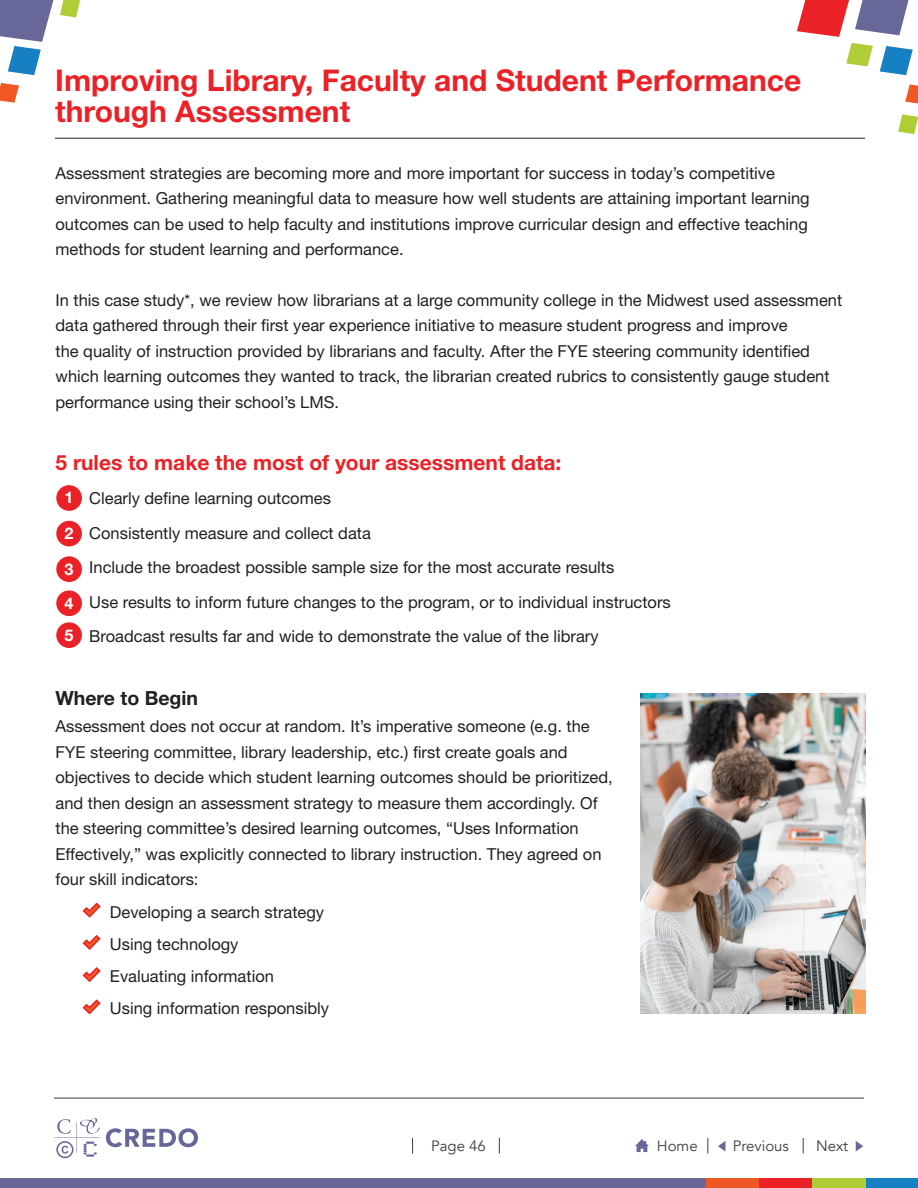
<style>
.page{position:relative;width:918px;height:1188px;background:#fff}
.page>*{position:absolute;margin:0;border:0;box-sizing:border-box;transform-origin:0 0}
.t1{font:700 30px/31.5px "Helvetica Neue LT Std";color:#ea2126}
.t2{font:700 21px "Helvetica Neue LT Std";color:#ea2126}
.t3{font:700 19.5px "Helvetica Neue LT Std";color:#231f20}
.t4{font:16.5px/25.5px "Helvetica Neue LT Std";color:#231f20}
.t5{font:700 16.05px/32px "Helvetica Neue LT Std";color:#fff}
.t6{font:15px "Avenir";color:#3e3e3f}
</style>
<div class="page">
<svg style="left:82px;top:902px;width:19px;height:16px"></svg>
<svg style="left:82px;top:935px;width:19px;height:15px"></svg>
<svg style="left:82px;top:967px;width:19px;height:16px"></svg>
<svg style="left:82px;top:999px;width:19px;height:16px"></svg>
<hr style="left:55px;top:138px;width:810px;height:1px;background:#231f20">
<svg style="left:880px;top:46px;width:33px;height:29px"></svg>
<svg style="left:855px;top:0;width:54px;height:35px"></svg>
<svg style="left:846px;top:43px;width:27px;height:23px"></svg>
<svg style="left:797px;top:0;width:52px;height:37px"></svg>
<svg style="left:905px;top:84px;width:13px;height:19px"></svg>
<svg style="left:898px;top:114px;width:20px;height:20px"></svg>
<svg style="left:0;top:0;width:53px;height:75px"></svg>
<svg style="left:60px;top:0;width:20px;height:17px"></svg>
<svg style="left:0;top:83px;width:19px;height:20px"></svg>
<hr style="left:54px;top:1098px;width:810px;height:1px;background:#3e3e3f">
<div style="left:866px;top:1178px;width:52px;height:10px;background:#1680c3"></div>
<div style="left:759px;top:1178px;width:53px;height:10px;background:#ea2126"></div>
<div style="left:812px;top:1178px;width:54px;height:10px;background:#aecd36"></div>
<div style="left:705px;top:1178px;width:54px;height:10px;background:#ef5824"></div>
<div style="left:0;top:1178px;width:705px;height:10px;background:#67679a"></div>
<svg style="left:106px;top:1128px;width:92px;height:19px"></svg>
<svg style="left:54px;top:1118px;width:46px;height:40px"></svg>
<svg style="left:412px;top:1138px;width:1px;height:16px"></svg>
<svg style="left:499px;top:1138px;width:1px;height:16px"></svg>
<svg style="left:707px;top:1138px;width:1px;height:16px"></svg>
<svg style="left:803px;top:1138px;width:1px;height:16px"></svg>
<svg style="left:718px;top:1141px;width:7px;height:10px"></svg>
<svg style="left:856px;top:1141px;width:7px;height:11px"></svg>
<svg style="left:635px;top:1139px;width:14px;height:13px"></svg>
<div style="left:56px;top:485px;width:26px;height:26px;background:#ea2126;border-radius:50%"></div>
<div style="left:56px;top:556px;width:26px;height:26px;background:#ea2126;border-radius:50%"></div>
<div style="left:56px;top:521px;width:26px;height:25px;background:#ea2126;border-radius:50%"></div>
<div style="left:56px;top:590px;width:26px;height:26px;background:#ea2126;border-radius:50%"></div>
<div style="left:56px;top:622px;width:26px;height:26px;background:#ea2126;border-radius:50%"></div>
<img style="left:641px;top:693px;width:224px;height:320px">
<h1 class="t1" style="left:55px;top:64px;width:748px">Improving Library, Faculty and Student Performance through Assessment</h1>
<p class="t4" style="left:56px;top:160px;width:756px">Assessment strategies are becoming more and more important for success in today’s competitive environment. Gathering meaningful data to measure how well students are attaining important learning outcomes can be used to help faculty and institutions improve curricular design and effective teaching methods for student learning and performance.</p>
<p class="t4" style="left:56px;top:287px;width:788px">In this case study*, we review how librarians at a large community college in the Midwest used assessment data gathered through their first year experience initiative to measure student progress and improve<br>the quality of instruction provided by librarians and faculty. After the FYE steering community identified which learning outcomes they wanted to track, the librarian created rubrics to consistently gauge student performance using their school’s LMS.</p>
<p class="t2" style="left:56px;top:449px;width:507px">5 rules to make the most of your assessment data:</p>
<p class="t4" style="left:89px;top:481px;width:583px;line-height:34.5px">Clearly define learning outcomes<br>Consistently measure and collect data<br>Include the broadest possible sample size for the most accurate results<br>Use results to inform future changes to the program, or to individual instructors Broadcast results far and wide to demonstrate the value of the library</p>
<p class="t5" style="left:65px;top:481px;width:10px">1</p>
<p class="t5" style="left:65px;top:517px;width:10px">2</p>
<p class="t5" style="left:65px;top:553px;width:10px">3</p>
<p class="t5" style="left:65px;top:587px;width:10px">4<br>5</p>
<p class="t3" style="left:56px;top:686px;width:144px">Where to Begin</p>
<p class="t4" style="left:56px;top:714px;width:559px">Assessment does not occur at random. It’s imperative someone (e.g. the FYE steering committee, library leadership, etc.) first create goals and objectives to decide which student learning outcomes should be prioritized, and then design an assessment strategy to measure them accordingly. Of the steering committee’s desired learning outcomes, “Uses Information Effectively,” was explicitly connected to library instruction. They agreed on four skill indicators:</p>
<p class="t4" style="left:110px;top:896px;width:221px;line-height:32.2px">Developing a search strategy<br>Using technology<br>Evaluating information<br>Using information responsibly</p>
<p class="t6" style="left:431px;top:1137px;width:56px">Page 46</p>
<p class="t6" style="left:657px;top:1137px;width:42px">Home</p>
<p class="t6" style="left:733px;top:1137px;width:58px">Previous</p>
<p class="t6" style="left:816px;top:1137px;width:34px">Next</p>
</div>
